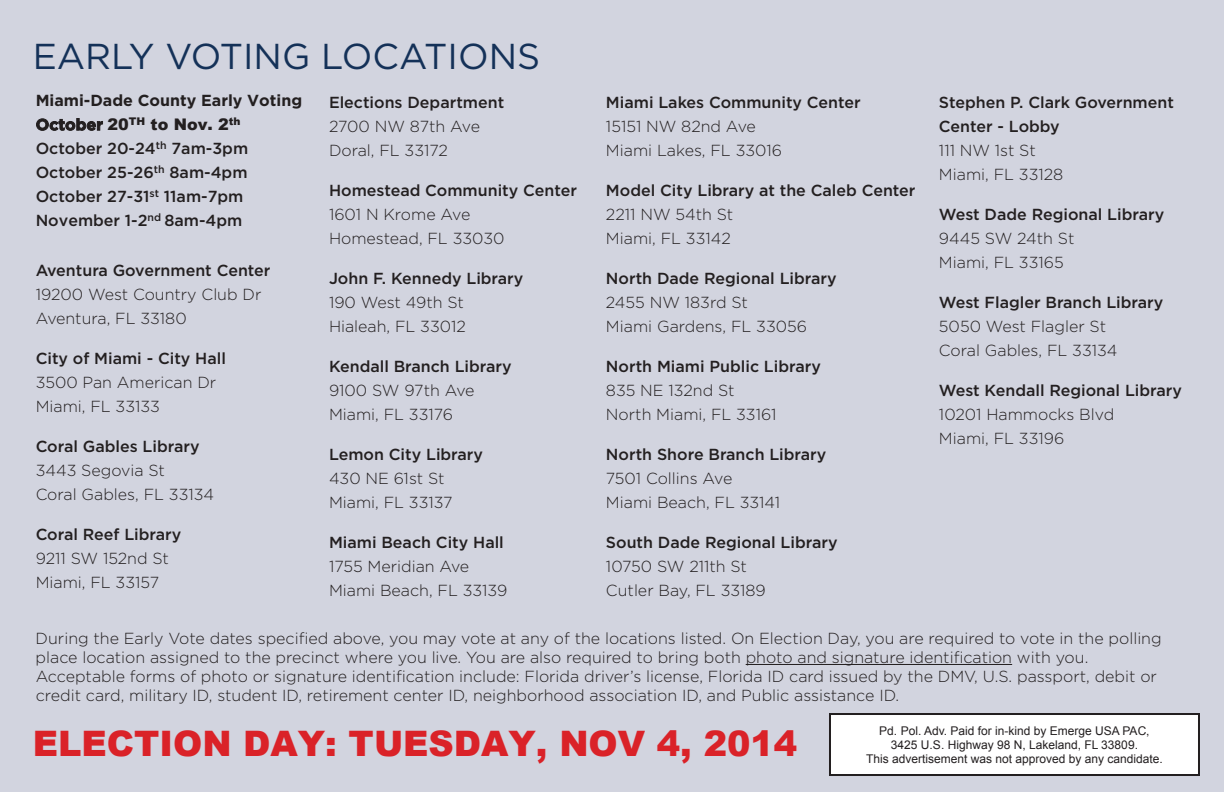
<style>
.page{position:relative;width:1224px;height:792px;background:#fff}
.page>*{position:absolute;margin:0;border:0;box-sizing:border-box;transform-origin:0 0}
.t1{font:36px "Gotham";color:#143158}
.t2{font:900 35.2px "Arial";color:#da2228}
.t3{font:300 16px/24px "Gotham";color:#231f20}
.t4{font:500 16px/24px "Gotham";color:#231f20}
.t5{font:12px/14.4px "Arial";color:#231f20;text-align:center}
.s1{font-weight:700}
.s2{font-family:"Arial";font-weight:900}
.s3{font-weight:500}
.s4{font-weight:300}
</style>
<div class="page">
<div style="left:1px;top:0;width:1223px;height:792px;background:#d2d4df"></div>
<hr style="left:746px;top:664px;width:266px;height:1px;background:#231f20">
<div style="left:829px;top:713px;width:371px;height:63px;background:#fff;border:2px solid #231f20"></div>
<p class="t1" style="left:33px;top:33px;width:509px">EARLY VOTING LOCATIONS</p>
<p class="t4" style="left:36px;top:88px;width:268px"><span class="s1">Miami-Dade County Early Voting<br>October</span> <span class="s2">20</span><sup>TH</sup> <span class="s2">to Nov. 2</span><sup>th<br></sup>October 20-24<sup>th</sup> 7am-3pm<br>October 25-26<sup>th</sup> 8am-4pm<br>October 27-31<sup>st</sup> 11am-7pm<br>November 1-2<sup>nd</sup> 8am-4pm</p>
<p class="t3" style="left:36px;top:258px;width:236px"><span class="s3">Aventura Government Center<br></span>19200 West Country Club Dr<br>Aventura, FL 33180</p>
<p class="t3" style="left:36px;top:346px;width:192px"><span class="s3">City of Miami - City Hall<br></span>3500 Pan American Dr<br>Miami, FL 33133</p>
<p class="t3" style="left:36px;top:434px;width:180px"><span class="s3">Coral Gables Library<br></span>3443 Segovia St<br>Coral Gables, FL 33134</p>
<p class="t3" style="left:36px;top:522px;width:147px"><span class="s3">Coral Reef Library<br></span>9211 SW 152nd St<br>Miami, FL 33157</p>
<p class="t3" style="left:329px;top:90px;width:177px"><span class="s3">Elections Department<br></span>2700 NW 87th Ave<br>Doral, FL 33172</p>
<p class="t3" style="left:329px;top:178px;width:249px"><span class="s3">Homestead Community Center<br></span>1601 N Krome Ave<br>Homestead, FL 33030</p>
<p class="t3" style="left:329px;top:266px;width:196px"><span class="s3">John F. Kennedy Library<br></span>190 West 49th St<br>Hialeah, FL 33012</p>
<p class="t3" style="left:329px;top:354px;width:184px"><span class="s3">Kendall Branch Library<br></span>9100 SW 97th Ave<br>Miami, FL 33176</p>
<p class="t3" style="left:329px;top:442px;width:156px"><span class="s3">Lemon City Library<br></span>430 NE 61st St<br>Miami, FL 33137</p>
<p class="t3" style="left:329px;top:530px;width:180px"><span class="s3">Miami Beach City Hall<br></span>1755 Meridian Ave<br>Miami Beach, FL 33139</p>
<p class="t3" style="left:606px;top:90px;width:256px"><span class="s3">Miami Lakes Community Center<br></span>15151 NW 82nd Ave<br>Miami Lakes, FL 33016</p>
<p class="t4" style="left:606px;top:178px;width:311px">Model City Library at the Caleb Center<br><span class="s4">2211 NW 54th St<br>Miami, FL 33142</span></p>
<p class="t3" style="left:606px;top:266px;width:232px"><span class="s3">North Dade Regional Library<br></span>2455 NW 183rd St<br>Miami Gardens, FL 33056</p>
<p class="t3" style="left:606px;top:354px;width:216px"><span class="s3">North Miami Public Library<br></span>835 NE 132nd St<br>North Miami, FL 33161</p>
<p class="t3" style="left:606px;top:442px;width:222px"><span class="s3">North Shore Branch Library<br></span>7501 Collins Ave<br>Miami Beach, FL 33141</p>
<p class="t3" style="left:606px;top:530px;width:233px"><span class="s3">South Dade Regional Library<br></span>10750 SW 211th St<br>Cutler Bay, FL 33189</p>
<p class="t4" style="left:939px;top:90px;width:237px">Stephen P. Clark Government<br>Center - Lobby<br><span class="s4">111 NW 1st St<br>Miami, FL 33128</span></p>
<p class="t3" style="left:939px;top:202px;width:227px"><span class="s3">West Dade Regional Library<br></span>9445 SW 24th St<br>Miami, FL 33165</p>
<p class="t3" style="left:939px;top:290px;width:226px"><span class="s3">West Flagler Branch Library<br></span>5050 West Flagler St<br>Coral Gables, FL 33134</p>
<p class="t3" style="left:939px;top:378px;width:244px"><span class="s3">West Kendall Regional Library<br></span>10201 Hammocks Blvd<br>Miami, FL 33196</p>
<p class="t3" style="left:36px;top:628px;width:1128px;line-height:19.2px">During the Early Vote dates specified above, you may vote at any of the locations listed. On Election Day, you are required to vote in the polling place location assigned to the precinct where you live. You are also required to bring both photo and signature identification with you.<br>Acceptable forms of photo or signature identification include: Florida driver’s license, Florida ID card issued by the DMV, U.S. passport, debit or credit card, military ID, student ID, retirement center ID, neighborhood association ID, and Public assistance ID.</p>
<p class="t5" style="left:866px;top:723px;width:298px">Pd. Pol. Adv. Paid for in-kind by Emerge USA PAC,<br>3425 U.S. Highway 98 N, Lakeland, FL 33809.<br>This advertisement was not approved by any candidate.</p>
<p class="t2" style="left:33px;top:718px;width:766px">ELECTION DAY: TUESDAY, NOV 4, 2014</p>
</div>
